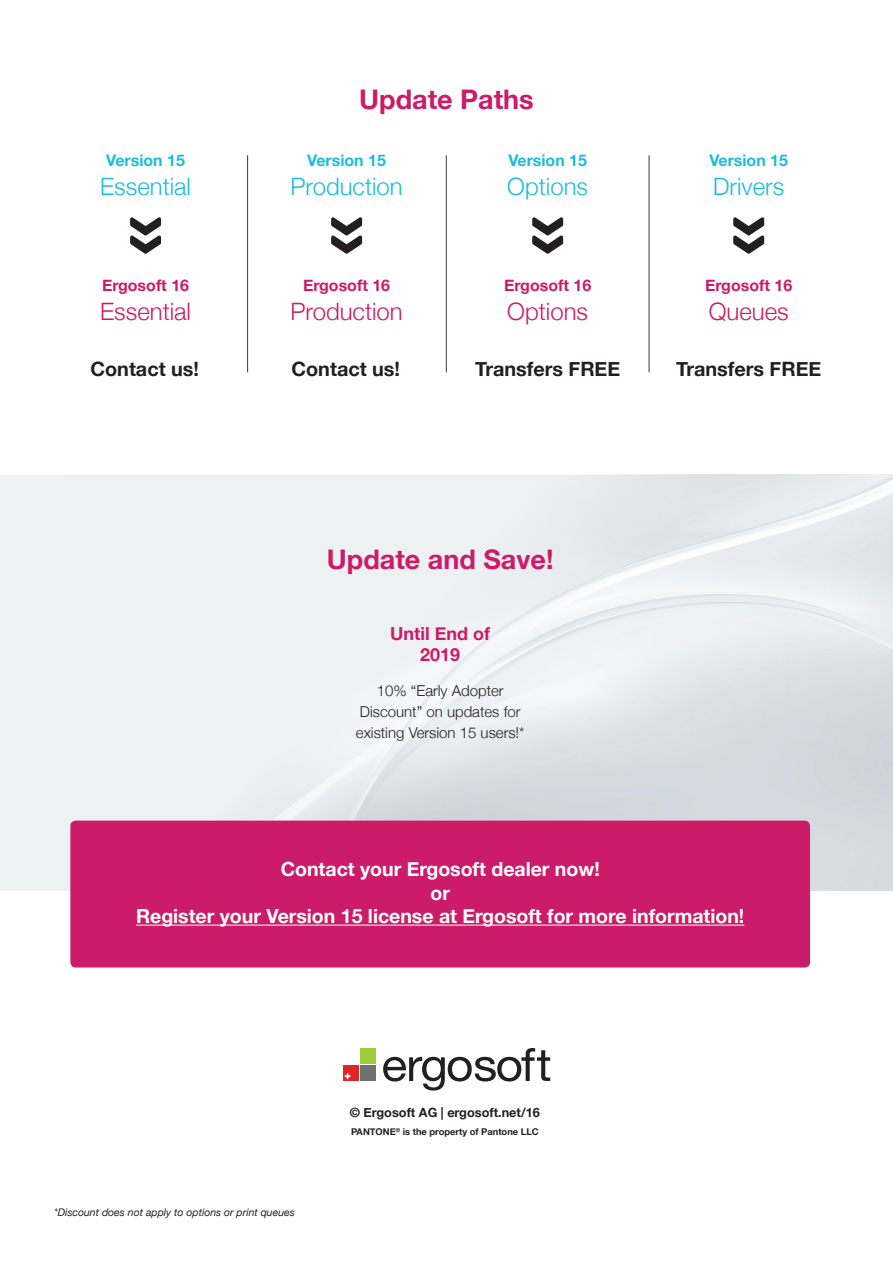
<style>
.page{position:relative;width:893px;height:1263px;background:#fff}
.page>*{position:absolute;margin:0;border:0;box-sizing:border-box;transform-origin:0 0}
.Header_1{font:700 27px "Helvetica Neue";color:#cc1b68}
.Header_1-2{font:300 24px "Helvetica Neue";color:#1cbcdc}
.Header_1-3{font:300 24px "Helvetica Neue";color:#cc1b68}
.Header_1-4{font:700 19.8px "Helvetica Neue";color:#231f20}
.Header_1-5{font:700 19.5px "Helvetica Neue";color:#fff}
.Header_1-6{font:700 18px "Helvetica Neue";color:#cc1b68}
.Header_1-7{font:700 15.9px "Helvetica Neue";color:#cc1b68}
.Header_1-8{font:700 15.9px "Helvetica Neue";color:#1cbcdc}
.Header_1-9{font:300 15px/21px "Helvetica Neue";color:#231f20;text-align:center}
.t1{font:700 12.75px "Helvetica Neue";color:#231f20}
.t2{font:italic 10.5px "Helvetica Neue";color:#231f20}
.t3{font:700 9.3px "Helvetica Neue";color:#231f20}
</style>
<div class="page">
<div style="left:0;top:475px;width:893px;height:415px;background:#eff2f3"></div>
<img style="left:70px;top:475px;width:823px;height:415px">
<div style="left:70px;top:821px;width:740px;height:146px;background:#cc1b68;border-radius:5px"></div>
<hr style="left:136px;top:925px;width:608px;height:1px;background:#fff">
<svg style="left:130px;top:217px;width:31px;height:37px"></svg>
<svg style="left:331px;top:217px;width:31px;height:37px"></svg>
<svg style="left:532px;top:217px;width:31px;height:37px"></svg>
<svg style="left:733px;top:217px;width:31px;height:37px"></svg>
<hr style="left:247px;top:155px;width:1px;height:217px;background:#383839">
<hr style="left:446px;top:155px;width:1px;height:217px;background:#383839">
<hr style="left:649px;top:155px;width:1px;height:217px;background:#383839">
<svg style="left:383px;top:1048px;width:167px;height:42px"></svg>
<div style="left:343px;top:1065px;width:15px;height:16px;background:#e12725"></div>
<div style="left:360px;top:1065px;width:16px;height:16px;background:#6e7170"></div>
<div style="left:360px;top:1048px;width:16px;height:15px;background:#9ecb3a"></div>
<svg style="left:345px;top:1073px;width:5px;height:6px"></svg>
<p class="Header_1-8" style="left:106px;top:148px;width:80px">Version 15</p>
<p class="Header_1-2" style="left:100px;top:167px;width:92px">Essential</p>
<p class="Header_1-7" style="left:102px;top:273px;width:89px">Ergosoft 16</p>
<p class="Header_1-3" style="left:100px;top:292px;width:92px">Essential</p>
<p class="Header_1-4" style="left:90px;top:354px;width:110px">Contact us!</p>
<p class="Header_1" style="left:359px;top:78px;width:176px">Update Paths</p>
<p class="Header_1-8" style="left:307px;top:148px;width:80px">Version 15</p>
<p class="Header_1-2" style="left:290px;top:167px;width:114px">Production</p>
<p class="Header_1-7" style="left:303px;top:273px;width:89px">Ergosoft 16</p>
<p class="Header_1-3" style="left:290px;top:292px;width:114px">Production</p>
<p class="Header_1-4" style="left:292px;top:354px;width:110px">Contact us!</p>
<p class="Header_1-8" style="left:508px;top:148px;width:80px">Version 15</p>
<p class="Header_1-2" style="left:507px;top:167px;width:82px">Options</p>
<p class="Header_1-7" style="left:504px;top:273px;width:89px">Ergosoft 16</p>
<p class="Header_1-3" style="left:507px;top:292px;width:82px">Options</p>
<p class="Header_1-4" style="left:475px;top:354px;width:147px">Transfers FREE</p>
<p class="Header_1-8" style="left:709px;top:148px;width:80px">Version 15</p>
<p class="Header_1-2" style="left:713px;top:167px;width:72px">Drivers</p>
<p class="Header_1-7" style="left:705px;top:273px;width:89px">Ergosoft 16</p>
<p class="Header_1-3" style="left:709px;top:292px;width:81px">Queues</p>
<p class="Header_1-4" style="left:676px;top:354px;width:147px">Transfers FREE</p>
<p class="Header_1" style="left:327px;top:538px;width:228px">Update and Save!</p>
<p class="Header_1-6" style="left:390px;top:619px;width:101px">Until End of</p>
<p class="Header_1-6" style="left:420px;top:641px;width:42px">2019</p>
<p class="Header_1-9" style="left:356px;top:679px;width:170px">10% “Early Adopter<br>Discount” on updates for existing Version 15 users!*</p>
<p class="Header_1-5" style="left:281px;top:854px;width:321px">Contact your Ergosoft dealer now!</p>
<p class="Header_1-5" style="left:430px;top:877px;width:21px">or</p>
<p class="Header_1-5" style="left:136px;top:901px;width:610px">Register your Version 15 license at Ergosoft for more information!</p>
<p class="t2" style="left:54px;top:1205px;width:242px">*Discount does not apply to options or print queues</p>
<p class="t1" style="left:350px;top:1102px;width:192px">© Ergosoft AG | ergosoft.net/16</p>
<p class="t3" style="left:351px;top:1124px;width:189px">PANTONE<sup>®</sup> is the property of Pantone LLC</p>
</div>
